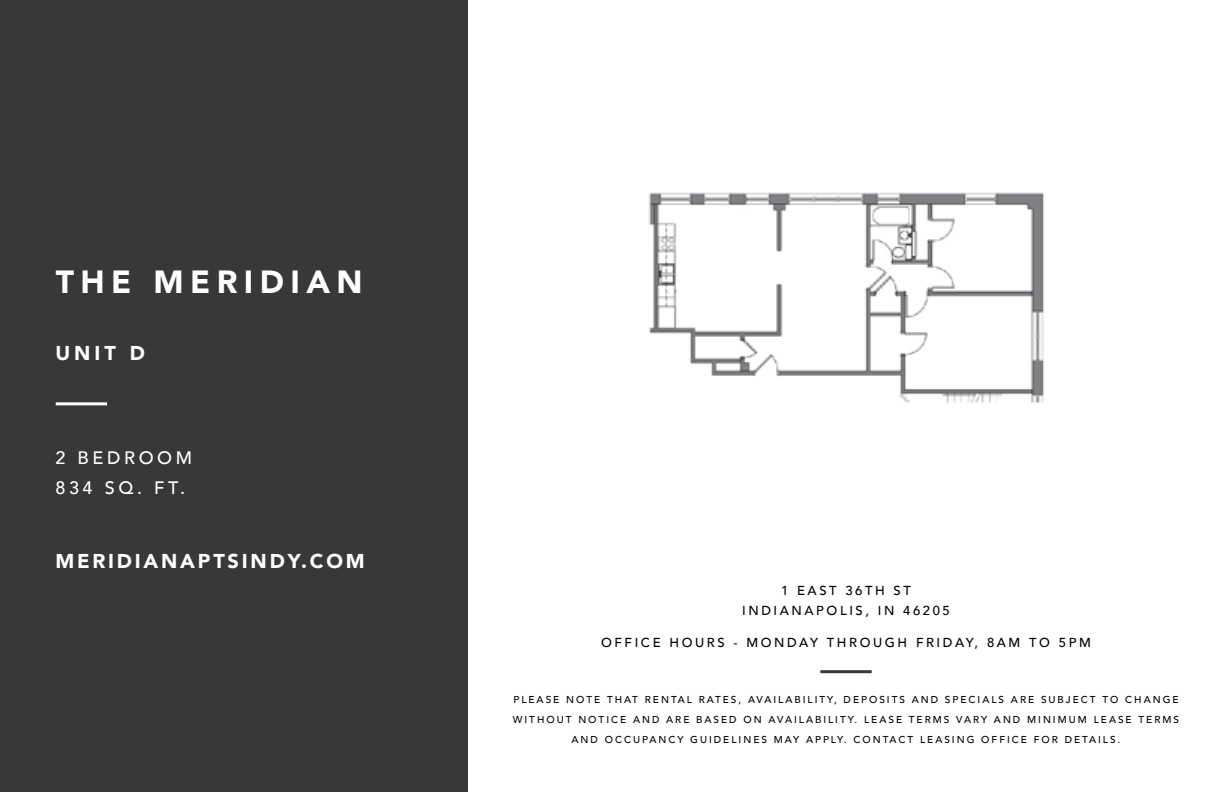
<style>
.page{position:relative;width:1224px;height:792px;background:#fff}
.page>*{position:absolute;margin:0;border:0;box-sizing:border-box;transform-origin:0 0}
.t1{font:900 32px "Avenir";letter-spacing:.2em;color:#fff}
.t2{font:900 20px "Avenir";letter-spacing:.14em;color:#fff}
.t3{font:500 18px/30px "Avenir";letter-spacing:.2em;color:#fff}
.t4{font:500 13px/20px "Avenir";letter-spacing:.2em;color:#000;text-align:center}
.t5{font:500 10px/20px "Avenir";letter-spacing:.2em;color:#000;text-align:center}
</style>
<div class="page">
<div style="left:0;top:0;width:468px;height:792px;background:#383838"></div>
<hr style="left:56px;top:402px;width:51px;height:3px;background:#fff">
<hr style="left:820px;top:670px;width:52px;height:3px;background:#383838">
<img style="left:648px;top:192px;width:396px;height:211px">
<h1 class="t1" style="left:56px;top:254px;width:308px">THE MERIDIAN</h1>
<h2 class="t2" style="left:55px;top:336px;width:91px">UNIT D</h2>
<h3 class="t3" style="left:55px;top:442px;width:138px">2 BEDROOM<br>834 SQ. FT.</h3>
<h2 class="t2" style="left:55px;top:544px;width:311px">MERIDIANAPTSINDY.COM</h2>
<h3 class="t4" style="left:742px;top:580px;width:209px">1 EAST 36TH ST<br>INDIANAPOLIS, IN 46205</h3>
<h3 class="t4" style="left:601px;top:632px;width:491px">OFFICE HOURS - MONDAY THROUGH FRIDAY, 8AM TO 5PM</h3>
<p class="t5" style="left:513px;top:689px;width:668px">PLEASE NOTE THAT RENTAL RATES, AVAILABILITY, DEPOSITS AND SPECIALS ARE SUBJECT TO CHANGE<br>WITHOUT NOTICE AND ARE BASED ON AVAILABILITY. LEASE TERMS VARY AND MINIMUM LEASE TERMS<br>AND OCCUPANCY GUIDELINES MAY APPLY. CONTACT LEASING OFFICE FOR DETAILS.</p>
</div>
